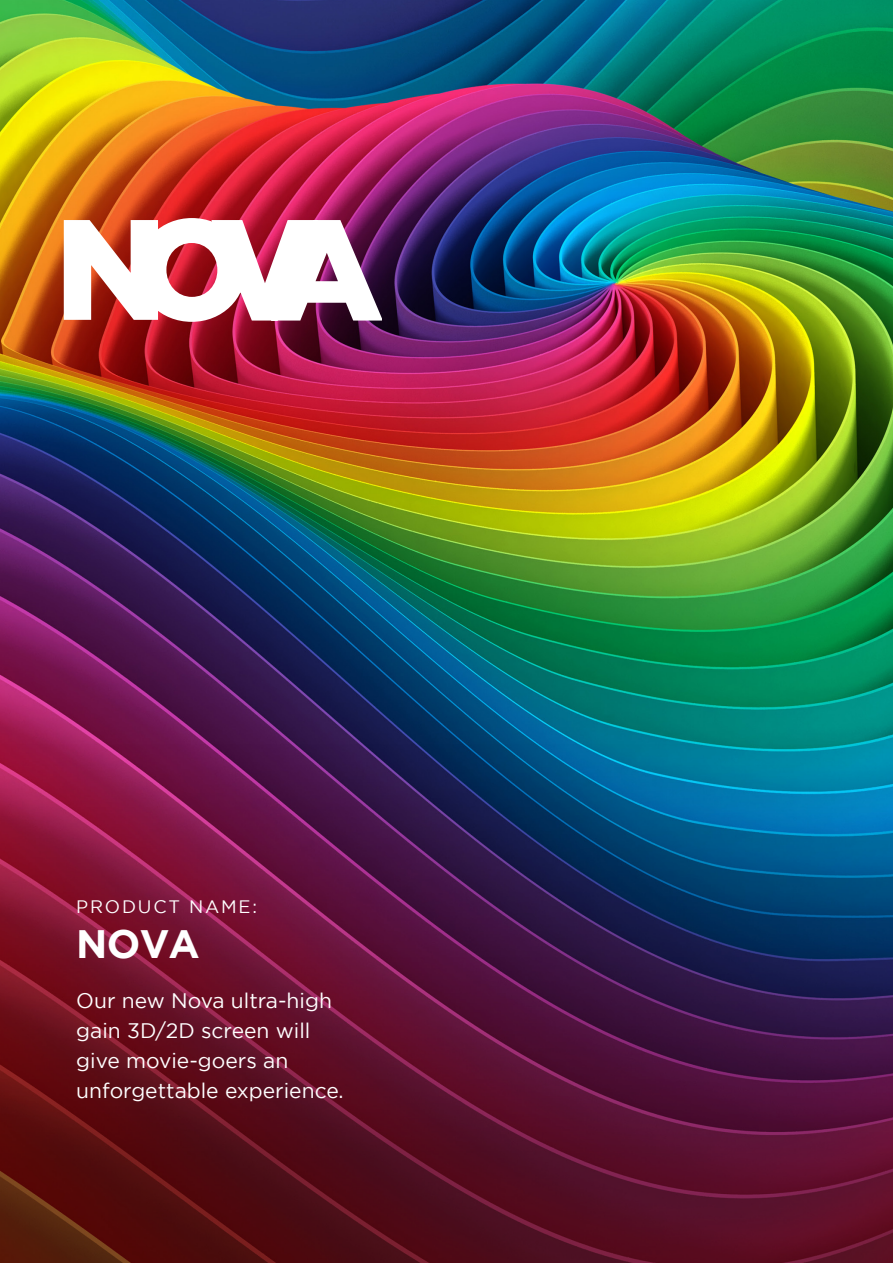
<style>
.page{position:relative;width:893px;height:1263px;background:#fff}
.page>*{position:absolute;margin:0;border:0;box-sizing:border-box;transform-origin:0 0}
.t1{font:700 39.6px "Gotham";color:#fff}
.t2{font:21px/30px "Gotham";color:#fff}
.t3{font:18px "Gotham";letter-spacing:.1em;color:#fff}
</style>
<div class="page">
<img style="left:0;top:0;width:893px;height:744px">
<svg style="left:0;top:744px;width:893px;height:519px;background:#4b1c3e"></svg>
<svg style="left:64px;top:218px;width:317px;height:104px"></svg>
<p class="t3" style="left:76px;top:897px;width:182px">PRODUCT NAME:</p>
<p class="t1" style="left:76px;top:921px;width:125px">NOVA</p>
<p class="t2" style="left:76px;top:985px;width:269px">Our new Nova ultra-high gain 3D/2D screen will give movie-goers an unforgettable experience.</p>
</div>
